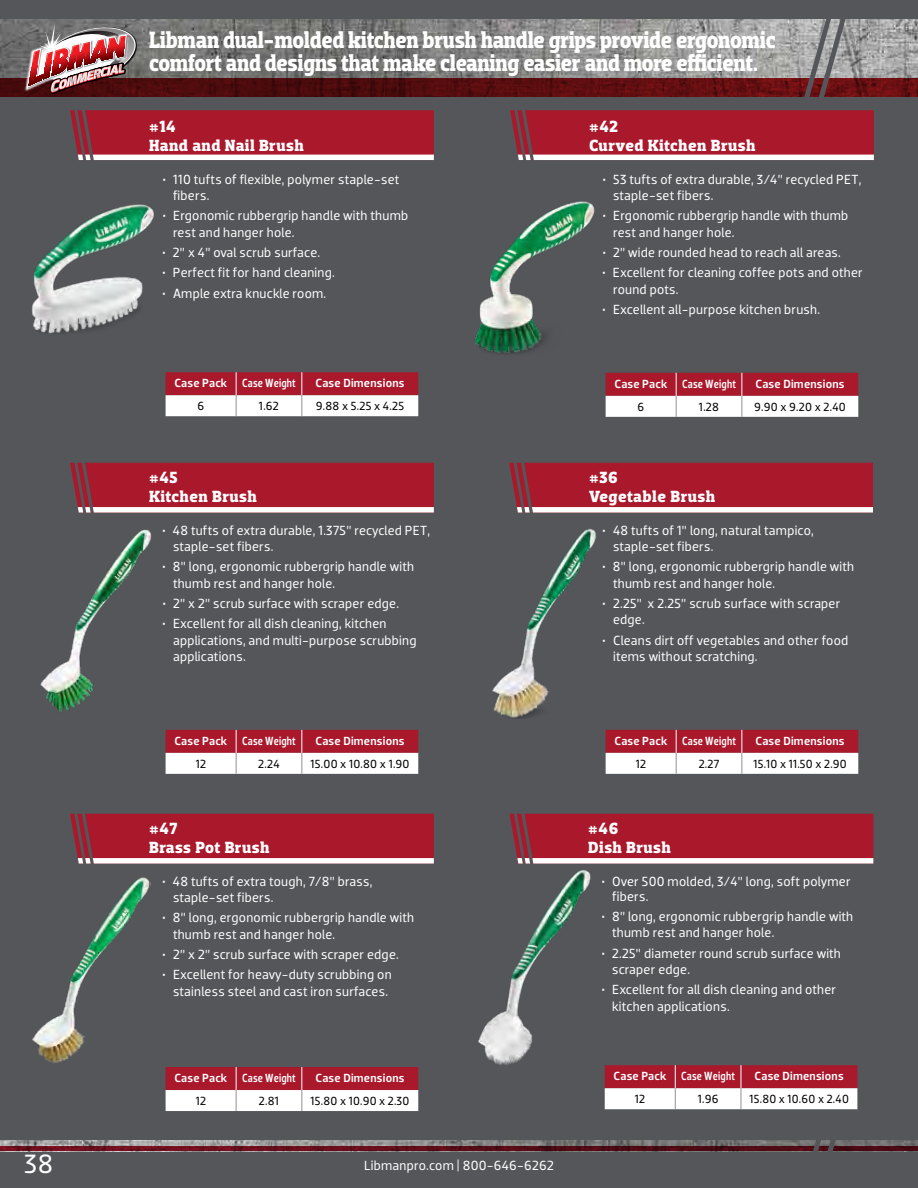
<style>
.page{position:relative;width:918px;height:1188px;background:#54565a}
.page>*{position:absolute;margin:0;border:0;box-sizing:border-box;transform-origin:0 0}
.t1{font:27px "Dobra";color:#fff}
.t2{font:700 24px/22.8px "Dobra Slab";letter-spacing:-.01em;color:#fff;scale:.9 1}
.t3{font:700 16.5px/19.8px "Dobra Slab";letter-spacing:.025em;color:#fff}
.t4{font:13.5px/16.2px "Dobra";letter-spacing:.02em;color:#fff}
.t5{font:500 12px "Dobra";letter-spacing:.02em;color:#fff}
.t6{font:12px "Dobra";letter-spacing:.02em;color:#000}
.t7{font:4.95px "Myriad Pro";color:#e31837}
.s1{font-weight:700}
</style>
<div class="page">
<img style="left:0;top:1140px;width:918px;height:6px">
<svg style="left:0;top:1146px;width:918px;height:5px;background:#610d18"></svg>
<img style="left:0;top:19px;width:918px;height:59px">
<svg style="left:0;top:78px;width:918px;height:19px;background:#600e10"></svg>
<svg style="left:510px;top:110px;width:364px;height:50px;background:#af3243"></svg>
<svg style="left:510px;top:814px;width:363px;height:50px;background:#b03243"></svg>
<svg style="left:70px;top:814px;width:364px;height:50px;background:#af3243"></svg>
<svg style="left:70px;top:463px;width:364px;height:50px;background:#af3243"></svg>
<svg style="left:509px;top:463px;width:364px;height:50px;background:#af3243"></svg>
<img style="left:31px;top:204px;width:123px;height:130px">
<img style="left:474px;top:201px;width:121px;height:153px">
<img style="left:40px;top:529px;width:112px;height:183px">
<img style="left:492px;top:528px;width:104px;height:190px">
<img style="left:478px;top:870px;width:113px;height:195px">
<img style="left:32px;top:877px;width:118px;height:186px">
<svg style="left:166px;top:372px;width:252px;height:44px;background:#d18690"></svg>
<svg style="left:166px;top:730px;width:252px;height:44px;background:#d18791"></svg>
<svg style="left:166px;top:1067px;width:252px;height:44px;background:#d28690"></svg>
<svg style="left:605px;top:1065px;width:252px;height:87px"></svg>
<svg style="left:606px;top:373px;width:252px;height:44px;background:#d18791"></svg>
<svg style="left:606px;top:730px;width:252px;height:44px;background:#d18791"></svg>
<svg style="left:803px;top:19px;width:44px;height:78px"></svg>
<img style="left:10px;top:19px;width:135px;height:78px">
<svg style="left:27px;top:23px;width:407px;height:137px"></svg>
<h1 class="t1" style="left:24px;top:1148px;width:30px">38</h1>
<p class="t7" style="left:127px;top:34px;width:4px">®</p>
<h2 class="t2" style="left:149px;top:29px;width:698px">Libman dual-molded kitchen brush handle grips provide ergonomic comfort and designs that make cleaning easier and more efficient.</h2>
<p class="t3" style="left:149px;top:116px;width:156px">#14<br>Hand and Nail Brush</p>
<p class="t4" style="left:173px;top:171px;width:228px;text-indent:-10px"><span class="s1">•</span> 110 tufts of flexible, polymer staple-set fibers.</p>
<p class="t4" style="left:173px;top:208px;width:237px;text-indent:-10px"><span class="s1">•</span> Ergonomic rubbergrip handle with thumb rest and hanger hole.</p>
<p class="t4" style="left:163px;top:244px;width:159px"><span class="s1">•</span> 2” x 4” oval scrub surface.</p>
<p class="t4" style="left:163px;top:265px;width:174px"><span class="s1">•</span> Perfect fit for hand cleaning.</p>
<p class="t4" style="left:163px;top:285px;width:165px"><span class="s1">•</span> Ample extra knuckle room.</p>
<p class="t3" style="left:589px;top:116px;width:168px">#42<br>Curved Kitchen Brush</p>
<p class="t4" style="left:613px;top:171px;width:250px;text-indent:-10px"><span class="s1">•</span> 53 tufts of extra durable, 3/4” recycled PET, staple-set fibers.</p>
<p class="t4" style="left:613px;top:208px;width:237px;text-indent:-10px"><span class="s1">•</span> Ergonomic rubbergrip handle with thumb rest and hanger hole.</p>
<p class="t4" style="left:603px;top:244px;width:240px"><span class="s1">•</span> 2” wide rounded head to reach all areas.</p>
<p class="t4" style="left:613px;top:265px;width:251px;text-indent:-11px"><span class="s1">•</span> Excellent for cleaning coffee pots and other round pots.</p>
<p class="t4" style="left:603px;top:301px;width:219px"><span class="s1">•</span> Excellent all-purpose kitchen brush.</p>
<p class="t5" style="left:174px;top:376px;width:123px">Case Pack Case Weight</p>
<p class="t5" style="left:316px;top:376px;width:91px">Case Dimensions</p>
<p class="t6" style="left:197px;top:399px;width:8px">6</p>
<p class="t6" style="left:259px;top:399px;width:22px">1.62</p>
<p class="t6" style="left:316px;top:399px;width:90px">9.88 x 5.25 x 4.25</p>
<p class="t3" style="left:149px;top:467px;width:109px">#45<br>Kitchen Brush</p>
<p class="t4" style="left:173px;top:522px;width:258px;text-indent:-11px"><span class="s1">•</span> 48 tufts of extra durable, 1.375” recycled PET, staple-set fibers.</p>
<p class="t4" style="left:173px;top:559px;width:243px;text-indent:-11px"><span class="s1">•</span> 8” long, ergonomic rubbergrip handle with thumb rest and hanger hole.</p>
<p class="t4" style="left:163px;top:595px;width:238px"><span class="s1">•</span> 2” x 2” scrub surface with scraper edge.</p>
<p class="t4" style="left:173px;top:616px;width:245px;text-indent:-11px"><span class="s1">•</span> Excellent for all dish cleaning, kitchen applications, and multi-purpose scrubbing applications.</p>
<p class="t5" style="left:614px;top:377px;width:123px">Case Pack Case Weight</p>
<p class="t5" style="left:756px;top:377px;width:91px">Case Dimensions</p>
<p class="t6" style="left:637px;top:400px;width:8px">6</p>
<p class="t6" style="left:699px;top:400px;width:22px">1.28</p>
<p class="t6" style="left:754px;top:400px;width:93px">9.90 x 9.20 x 2.40</p>
<p class="t3" style="left:589px;top:467px;width:127px">#36<br>Vegetable Brush</p>
<p class="t4" style="left:613px;top:522px;width:202px;text-indent:-11px"><span class="s1">•</span> 48 tufts of 1” long, natural tampico, staple-set fibers.</p>
<p class="t4" style="left:613px;top:559px;width:243px;text-indent:-11px"><span class="s1">•</span> 8” long, ergonomic rubbergrip handle with thumb rest and hanger hole.</p>
<p class="t4" style="left:613px;top:595px;width:229px;text-indent:-11px"><span class="s1">•</span> 2.25” x 2.25” scrub surface with scraper edge.</p>
<p class="t4" style="left:613px;top:632px;width:237px;text-indent:-11px"><span class="s1">•</span> Cleans dirt off vegetables and other food items without scratching.</p>
<p class="t5" style="left:174px;top:734px;width:123px">Case Pack Case Weight</p>
<p class="t5" style="left:316px;top:734px;width:91px">Case Dimensions</p>
<p class="t6" style="left:196px;top:757px;width:12px">12</p>
<p class="t6" style="left:258px;top:757px;width:23px">2.24</p>
<p class="t6" style="left:311px;top:757px;width:101px">15.00 x 10.80 x 1.90</p>
<p class="t5" style="left:614px;top:734px;width:123px">Case Pack Case Weight</p>
<p class="t5" style="left:756px;top:734px;width:91px">Case Dimensions</p>
<p class="t6" style="left:636px;top:757px;width:12px">12</p>
<p class="t6" style="left:699px;top:757px;width:22px">2.27</p>
<p class="t6" style="left:753px;top:757px;width:95px">15.10 x 11.50 x 2.90</p>
<p class="t3" style="left:149px;top:818px;width:122px">#47<br>Brass Pot Brush</p>
<p class="t4" style="left:173px;top:873px;width:201px;text-indent:-11px"><span class="s1">•</span> 48 tufts of extra tough, 7/8” brass, staple-set fibers.</p>
<p class="t4" style="left:173px;top:910px;width:243px;text-indent:-11px"><span class="s1">•</span> 8” long, ergonomic rubbergrip handle with thumb rest and hanger hole.</p>
<p class="t4" style="left:163px;top:946px;width:238px"><span class="s1">•</span> 2” x 2” scrub surface with scraper edge.</p>
<p class="t4" style="left:163px;top:967px;width:231px;text-align:center"><span class="s1">•</span> Excellent for heavy-duty scrubbing on stainless steel and cast iron surfaces.</p>
<p class="t3" style="left:588px;top:818px;width:84px">#46<br>Dish Brush</p>
<p class="t4" style="left:612px;top:874px;width:240px;line-height:15px;text-indent:-11px"><span class="s1">•</span> Over 500 molded, 3/4” long, soft polymer fibers.</p>
<p class="t4" style="left:612px;top:909px;width:243px;text-indent:-11px"><span class="s1">•</span> 8” long, ergonomic rubbergrip handle with thumb rest and hanger hole.</p>
<p class="t4" style="left:612px;top:945px;width:230px;text-indent:-11px"><span class="s1">•</span> 2.25” diameter round scrub surface with scraper edge.</p>
<p class="t4" style="left:612px;top:982px;width:226px;text-indent:-11px"><span class="s1">•</span> Excellent for all dish cleaning and other kitchen applications.</p>
<p class="t5" style="left:174px;top:1071px;width:123px">Case Pack Case Weight</p>
<p class="t5" style="left:316px;top:1071px;width:91px">Case Dimensions</p>
<p class="t6" style="left:196px;top:1094px;width:12px">12</p>
<p class="t6" style="left:259px;top:1094px;width:22px">2.81</p>
<p class="t6" style="left:311px;top:1094px;width:100px">15.80 x 10.90 x 2.30</p>
<p class="t5" style="left:614px;top:1069px;width:123px">Case Pack Case Weight</p>
<p class="t5" style="left:755px;top:1069px;width:91px">Case Dimensions</p>
<p class="t6" style="left:635px;top:1092px;width:12px">12</p>
<p class="t6" style="left:698px;top:1092px;width:22px">1.96</p>
<p class="t6" style="left:749px;top:1092px;width:101px">15.80 x 10.60 x 2.40</p>
<p class="t4" style="left:364px;top:1157px;width:191px">Libmanpro.com | 800-646-6262</p>
</div>
